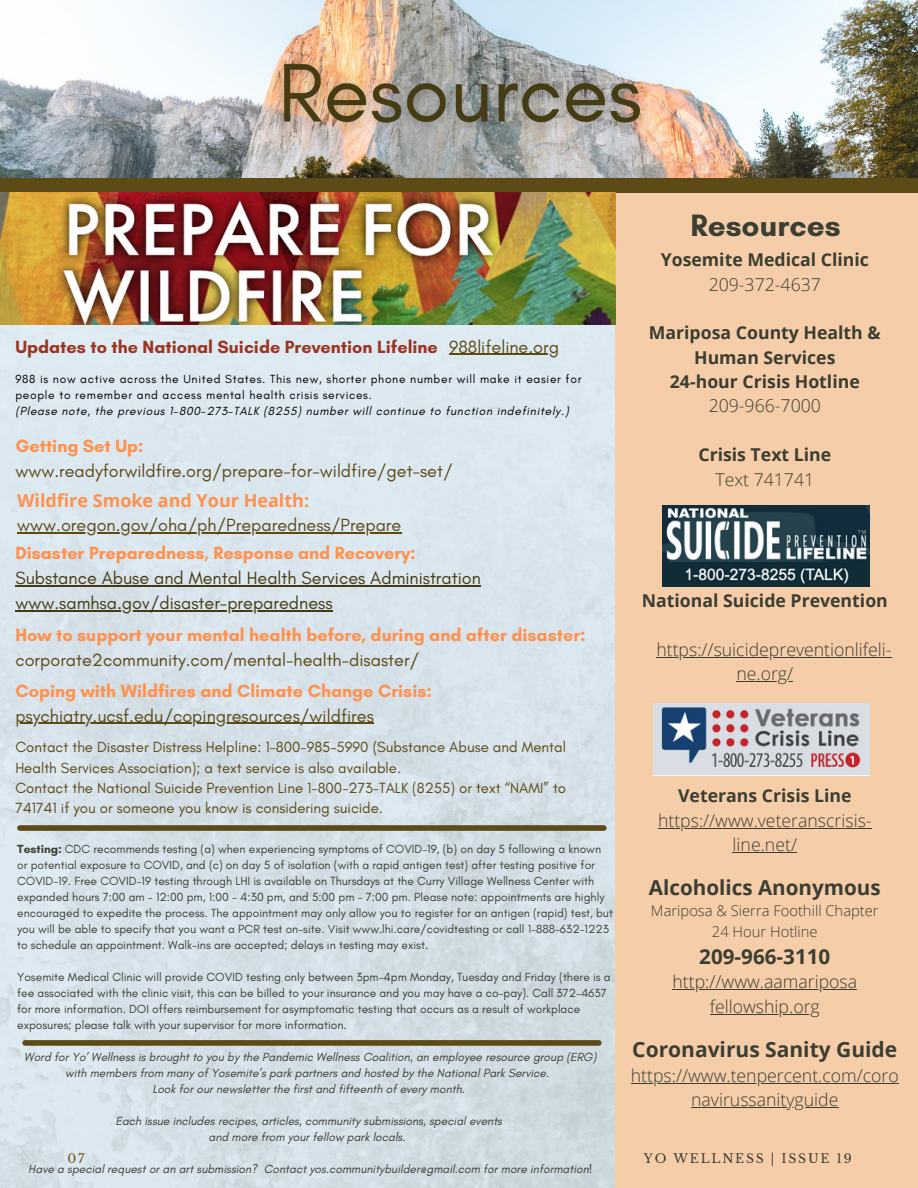
<style>
.page{position:relative;width:918px;height:1188px;background:#fff}
.page>*{position:absolute;margin:0;border:0;box-sizing:border-box;transform-origin:0 0}
.t1{font:700 31.5px "Glacial Indifference";color:#3b3e32}
.t2{font:700 21px "Open Sans";color:#3b3e32}
.t3{font:700 20.7px "Open Sans";color:#3b3e32}
.t4{font:18px "Glacial Indifference";color:#5c4a17}
.t5{font:700 18px "Glacial Indifference";color:#ff914d}
.t6{font:18px/24.8px "Glacial Indifference";color:#463c14}
.t7{font:700 18px "Glacial Indifference";color:#9b3522}
.t8{font:700 18px "Open Sans";color:#ff914d}
.t9{font:300 17.7px/24.3px "Open Sans";color:#3b3e32;text-align:center}
.t10{font:700 17.7px/24.3px "Open Sans";color:#3b3e32;text-align:center}
.t11{font:15px/20.2px "Glacial Indifference";color:#5c4a17}
.t12{font:300 14.7px/20.4px "Open Sans";color:#3b3e32;text-align:center}
.t13{font:12.45px "Libre Baskerville";letter-spacing:.14em;color:#3b3e32}
.t14{font:12.45px "Libre Baskerville";color:#6c5613}
.t15{font:12px/16px "Glacial Indifference";color:#3b3e32}
.t16{font:italic 12px/16px "Glacial Indifference";color:#3b3e32;text-align:center}
.t17{font:12px/16px "Glacial Indifference";letter-spacing:.055em;color:#000}
.t18{font:italic 12px "Glacial Indifference";letter-spacing:.055em;color:#000}
.s1{font-weight:400;color:#5c4a17}
.s2{font-weight:700}
</style>
<div class="page">
<img style="left:0;top:192px;width:616px;height:996px">
<div style="left:616px;top:186px;width:302px;height:1002px;background:#f6cda9"></div>
<hr style="left:656px;top:657px;width:236px;height:1px;background:#3b3e32">
<hr style="left:736px;top:681px;width:57px;height:1px;background:#3b3e32">
<hr style="left:658px;top:828px;width:214px;height:1px;background:#3b3e32">
<hr style="left:733px;top:852px;width:64px;height:1px;background:#3b3e32">
<hr style="left:673px;top:989px;width:184px;height:1px;background:#3b3e32">
<hr style="left:710px;top:1014px;width:110px;height:1px;background:#3b3e32">
<hr style="left:631px;top:1083px;width:268px;height:1px;background:#3b3e32">
<hr style="left:691px;top:1107px;width:148px;height:1px;background:#3b3e32">
<img style="left:653px;top:704px;width:216px;height:72px">
<img style="left:0;top:0;width:918px;height:179px">
<div style="left:0;top:179px;width:918px;height:13px;background:#5c4a17"></div>
<img style="left:662px;top:505px;width:207px;height:81px">
<div style="left:20px;top:825px;width:584px;height:6px;background:#5c4a17"></div>
<div style="left:25px;top:1040px;width:574px;height:6px;background:#5c4a17"></div>
<img style="left:0;top:193px;width:615px;height:131px">
<img style="left:257px;top:23px;width:405px;height:143px">
<hr style="left:17px;top:532px;width:384px;height:1px;background:#5c4a17">
<hr style="left:15px;top:585px;width:466px;height:1px;background:#463c14">
<hr style="left:15px;top:610px;width:318px;height:1px;background:#463c14">
<hr style="left:15px;top:723px;width:359px;height:1px;background:#5c4a17">
<hr style="left:449px;top:354px;width:110px;height:1px;background:#5c4a17">
<h1 class="t1" style="left:690px;top:206px;width:152px">Resources</h1>
<h3 class="t10" style="left:661px;top:247px;width:210px">Yosemite Medical Clinic</h3>
<h3 class="t9" style="left:709px;top:272px;width:114px">209-372-4637</h3>
<h3 class="t10" style="left:649px;top:320px;width:233px">Mariposa County Health &amp;<br>Human Services<br>24-hour Crisis Hotline</h3>
<h3 class="t9" style="left:709px;top:393px;width:114px">209-966-7000</h3>
<h3 class="t10" style="left:698px;top:442px;width:134px">Crisis Text Line</h3>
<h3 class="t9" style="left:715px;top:467px;width:100px">Text 741741</h3>
<h3 class="t7" style="left:15px;top:335px;width:545px">Updates to the National Suicide Prevention Lifeline <span class="s1">988lifeline.org</span></h3>
<p class="t17" style="left:15px;top:371px;width:568px">988 is now active across the United States. This new, shorter phone number will make it easier for people to remember and access mental health crisis services.</p>
<p class="t18" style="left:15px;top:404px;width:555px">(Please note, the previous 1-800-273-TALK (8255) number will continue to function indefinitely.)</p>
<h3 class="t5" style="left:15px;top:435px;width:130px">Getting Set Up:</h3>
<h3 class="t4" style="left:15px;top:460px;width:439px">www.readyforwildfire.org/prepare-for-wildfire/get-set/</h3>
<h3 class="t8" style="left:17px;top:488px;width:294px">Wildfire Smoke and Your Health:</h3>
<h3 class="t4" style="left:17px;top:514px;width:386px">www.oregon.gov/oha/ph/Preparedness/Prepare</h3>
<h3 class="t5" style="left:15px;top:542px;width:402px">Disaster Preparedness, Response and Recovery:</h3>
<h3 class="t6" style="left:15px;top:565px;width:467px">Substance Abuse and Mental Health Services Administration www.samhsa.gov/disaster-preparedness</h3>
<h3 class="t5" style="left:15px;top:624px;width:572px">How to support your mental health before, during and after disaster:</h3>
<h3 class="t4" style="left:15px;top:649px;width:405px">corporate2community.com/mental-health-disaster/</h3>
<h3 class="t5" style="left:15px;top:680px;width:418px">Coping with Wildfires and Climate Change Crisis:</h3>
<h3 class="t4" style="left:15px;top:704px;width:360px">psychiatry.ucsf.edu/copingresources/wildfires</h3>
<p class="t11" style="left:15px;top:737px;width:552px">Contact the Disaster Distress Helpline: 1-800-985-5990 (Substance Abuse and Mental Health Services Association); a text service is also available.<br>Contact the National Suicide Prevention Line 1-800-273-TALK (8255) or text “NAMI” to 741741 if you or someone you know is considering suicide.</p>
<h3 class="t10" style="left:642px;top:588px;width:248px">National Suicide Prevention</h3>
<h3 class="t9" style="left:736px;top:637px;width:157px;text-align:left;text-indent:-80px">https://suicidepreventionlifeli&shy;ne.org/</h3>
<h3 class="t10" style="left:678px;top:783px;width:175px">Veterans Crisis Line</h3>
<h3 class="t9" style="left:658px;top:808px;width:215px">https://www.veteranscrisis&shy;line.net/</h3>
<h3 class="t3" style="left:649px;top:873px;width:233px">Alcoholics Anonymous</h3>
<p class="t12" style="left:651px;top:900px;width:229px">Mariposa &amp; Sierra Foothill Chapter<br>24 Hour Hotline</p>
<h3 class="t3" style="left:699px;top:942px;width:133px">209-966-3110</h3>
<h3 class="t9" style="left:673px;top:969px;width:186px">http://www.aamariposa fellowship.org</h3>
<h2 class="t2" style="left:632px;top:1034px;width:267px">Coronavirus Sanity Guide</h2>
<h3 class="t9" style="left:631px;top:1063px;width:269px">https://www.tenpercent.com/coro navirussanityguide</h3>
<p class="t15" style="left:17px;top:841px;width:597px"><span class="s2">Testing:</span> CDC recommends testing (a) when experiencing symptoms of COVID-19, (b) on day 5 following a known or potential exposure to COVID, and (c) on day 5 of isolation (with a rapid antigen test) after testing positive for COVID-19. Free COVID-19 testing through LHI is available on Thursdays at the Curry Village Wellness Center with expanded hours 7:00 am - 12:00 pm, 1:00 - 4:30 pm, and 5:00 pm - 7:00 pm. Please note: appointments are highly encouraged to expedite the process. The appointment may only allow you to register for an antigen (rapid) test, but you will be able to specify that you want a PCR test on-site. Visit www.lhi.care/covidtesting or call 1-888-632-1223 to schedule an appointment. Walk-ins are accepted; delays in testing may exist.</p>
<p class="t15" style="left:17px;top:969px;width:595px">Yosemite Medical Clinic will provide COVID testing only between 3pm-4pm Monday, Tuesday and Friday (there is a fee associated with the clinic visit, this can be billed to your insurance and you may have a co-pay). Call 372-4637 for more information. DOI offers reimbursement for asymptomatic testing that occurs as a result of workplace exposures; please talk with your supervisor for more information.</p>
<p class="t16" style="left:24px;top:1049px;width:574px">Word for Yo’ Wellness is brought to you by the Pandemic Wellness Coalition, an employee resource group (ERG) with members from many of Yosemite’s park partners and hosted by the National Park Service.<br>Look for our newsletter the first and fifteenth of every month.</p>
<p class="t16" style="left:115px;top:1113px;width:388px">Each issue includes recipes, articles, community submissions, special events and more from your fellow park locals.</p>
<p class="t16" style="left:28px;top:1161px;width:566px">Have a special request or an art submission? Contact yos.communitybuilder@gmail.com for more information!</p>
<p class="t14" style="left:67px;top:1151px;width:18px">07</p>
<p class="t13" style="left:644px;top:1151px;width:210px">YO WELLNESS | ISSUE 19</p>
</div>
